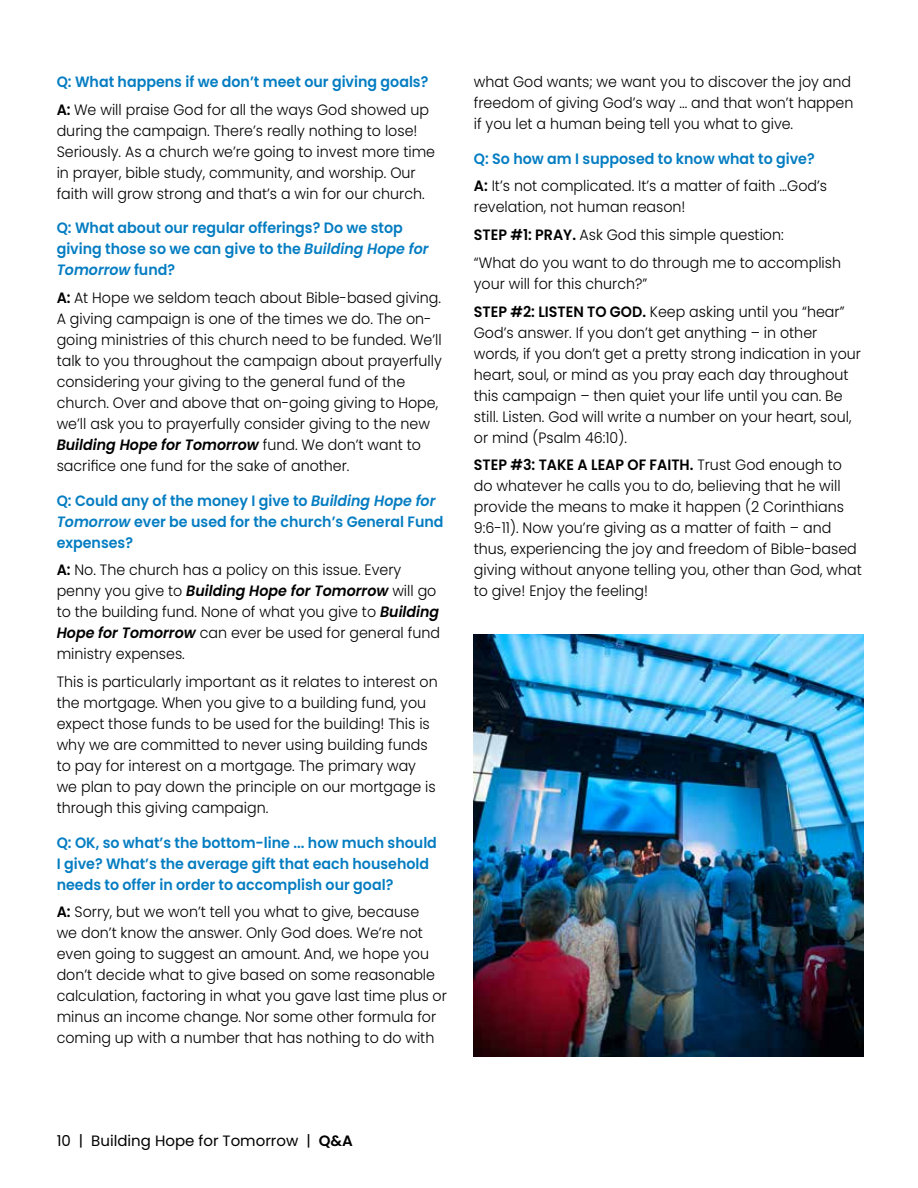
<style>
.page{position:relative;width:918px;height:1188px;background:#fff}
.page>*{position:absolute;margin:0;border:0;box-sizing:border-box;transform-origin:0 0}
.t1{font:300 15px/21px "Poppins";color:#000;scale:.95 1}
.t2{font:600 15px/21px "Poppins";color:#057dc2;scale:.95 1}
.t3{font:15px "Poppins";color:#000}
.s1{color:#000}
.s2{font-weight:300;color:#000}
.s3{font-style:italic}
.s4{font-weight:600}
.s5{font-weight:600;font-style:italic}
.s6{font-weight:600;color:#057dc2}
</style>
<div class="page">
<img style="left:474px;top:634px;width:390px;height:422px">
<p class="t2" style="left:57px;top:68px;width:393px;line-height:27.8px">Q: What happens if we don’t meet our giving goals?<br><span class="s1">A:</span> <span class="s2">We will praise God for all the ways God showed up</span></p>
<p class="t1" style="left:57px;top:120px;width:400px">during the campaign. There’s really nothing to lose!<br>Seriously. As a church we’re going to invest more time in prayer, bible study, community, and worship. Our faith will grow strong and that’s a win for our church.</p>
<p class="t2" style="left:57px;top:218px;width:393px">Q: What about our regular offerings? Do we stop giving those so we can give to the <span class="s3">Building Hope for<br>Tomorrow</span> fund?</p>
<p class="t1" style="left:57px;top:287px;width:407px"><span class="s4">A:</span> At Hope we seldom teach about Bible-based giving.<br>A giving campaign is one of the times we do. The on&shy;going ministries of this church need to be funded. We’ll talk to you throughout the campaign about prayerfully considering your giving to the general fund of the church. Over and above that on-going giving to Hope, we’ll ask you to prayerfully consider giving to the new <span class="s5">Building Hope for Tomorrow</span> fund. We don’t want to sacrifice one fund for the sake of another.</p>
<p class="t2" style="left:57px;top:490px;width:409px">Q: Could any of the money I give to <span class="s3">Building Hope for<br>Tomorrow</span> ever be used for the church’s General Fund expenses?</p>
<p class="t1" style="left:57px;top:560px;width:405px"><span class="s4">A:</span> No. The church has a policy on this issue. Every penny you give to <span class="s5">Building Hope for Tomorrow</span> will go to the building fund. None of what you give to <span class="s5">Building Hope for Tomorrow</span> can ever be used for general fund ministry expenses.</p>
<p class="t1" style="left:57px;top:671px;width:403px">This is particularly important as it relates to interest on the mortgage. When you give to a building fund, you expect those funds to be used for the building! This is why we are committed to never using building funds to pay for interest on a mortgage. The primary way we plan to pay down the principle on our mortgage is through this giving campaign.</p>
<p class="t2" style="left:57px;top:832px;width:402px">Q: OK, so what’s the bottom-line ... how much should<br>I give? What’s the average gift that each household needs to offer in order to accomplish our goal?</p>
<p class="t1" style="left:57px;top:902px;width:412px"><span class="s4">A:</span> Sorry, but we won’t tell you what to give, because<br>we don’t know the answer. Only God does. We’re not even going to suggest an amount. And, we hope you don’t decide what to give based on some reasonable calculation, factoring in what you gave last time plus or minus an income change. Nor some other formula for coming up with a number that has nothing to do with</p>
<p class="t1" style="left:474px;top:71px;width:401px">what God wants; we want you to discover the joy and freedom of giving God’s way ... and that won’t happen if you let a human being tell you what to give.</p>
<p class="t1" style="left:474px;top:144px;width:373px;line-height:27.8px"><span class="s6">Q: So how am I supposed to know what to give?<br></span><span class="s4">A:</span> It’s not complicated. It’s a matter of faith ...God’s</p>
<p class="t1" style="left:474px;top:193px;width:388px;line-height:27.8px">revelation, not human reason!<br><span class="s4">STEP #1: PRAY.</span> Ask God this simple question:<br>“What do you want to do through me to accomplish</p>
<p class="t1" style="left:474px;top:270px;width:392px;line-height:27.8px">your will for this church?”<br><span class="s4">STEP #2: LISTEN TO GOD.</span> Keep asking until you “hear”</p>
<p class="t1" style="left:474px;top:322px;width:409px">God’s answer. If you don’t get anything – in other words, if you don’t get a pretty strong indication in your heart, soul, or mind as you pray each day throughout this campaign – then quiet your life until you can. Be still. Listen. God will write a number on your heart, soul, or mind (Psalm 46:10).</p>
<p class="t1" style="left:474px;top:455px;width:410px"><span class="s4">STEP #3: TAKE A LEAP OF FAITH.</span> Trust God enough to do whatever he calls you to do, believing that he will provide the means to make it happen (2 Corinthians 9:6-11). Now you’re giving as a matter of faith – and thus, experiencing the joy and freedom of Bible-based giving without anyone telling you, other than God, what to give! Enjoy the feeling!</p>
<p class="t3" style="left:57px;top:1132px;width:298px">10 | Building Hope for Tomorrow | <span class="s4">Q&amp;A</span></p>
</div>
